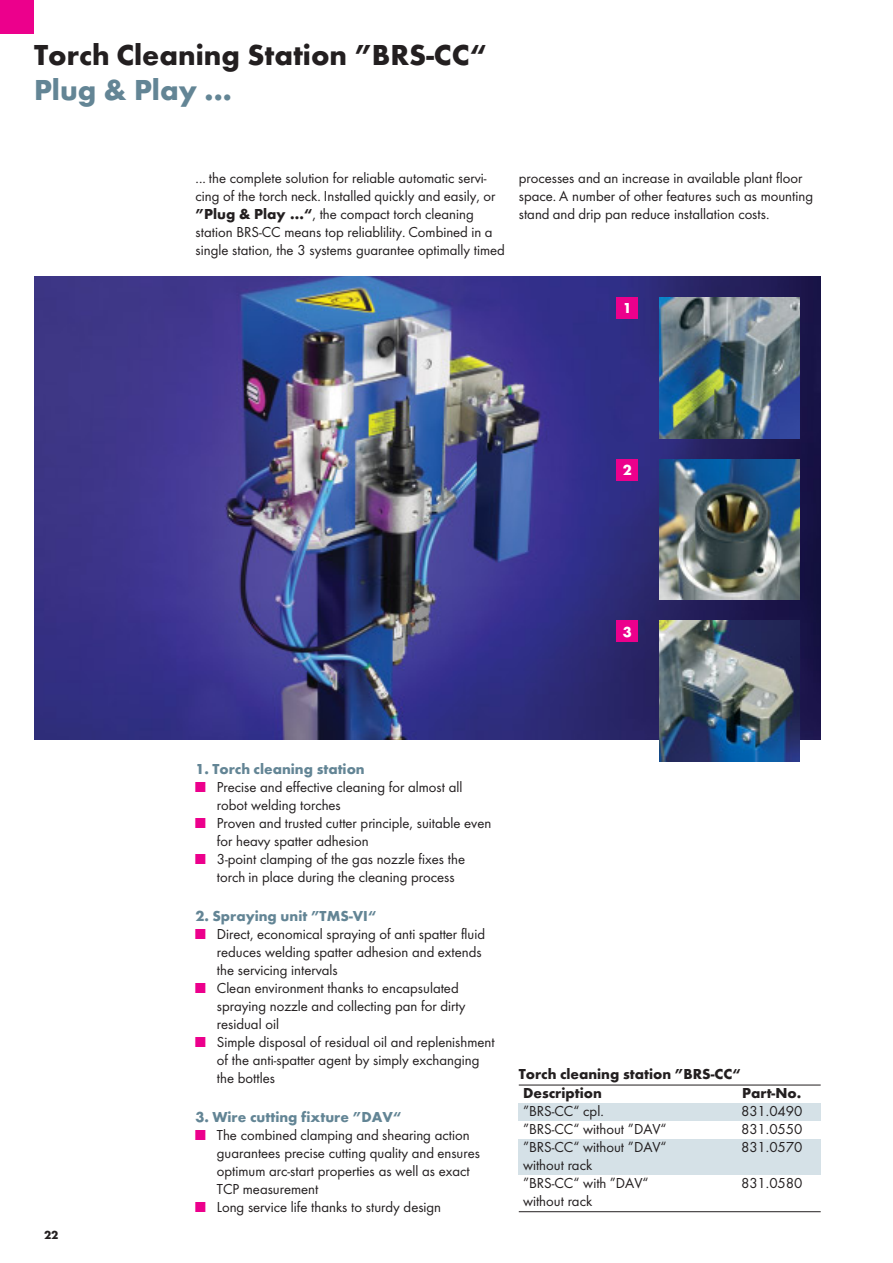
<style>
.page{position:relative;width:893px;height:1263px;background:#fff}
.page>*{position:absolute;margin:0;border:0;box-sizing:border-box;transform-origin:0 0}
.t1{font:700 30px "Futura TOT";color:#231f20}
.t2{font:700 30px "Futura TOT";color:#638595}
.t3{font:15px/18px "Futura TOT Boo";color:#231f20}
.t4{font:700 15px "Futura TOT";color:#638595}
.t5{font:700 15px/18.8px "Futura TOT";color:#231f20}
.t6{font:15px "Futura TOT Boo";color:#ec008c}
.t7{font:700 15px "Futura TOT";color:#fff}
.t8{font:700 12px "Futura TOT";color:#231f20}
.s1{font-family:"Futura TOT";font-weight:700}
</style>
<div class="page">
<div style="left:0;top:0;width:34px;height:34px;background:#ec008c"></div>
<img style="left:34px;top:276px;width:787px;height:464px">
<img style="left:659px;top:298px;width:140px;height:140px">
<img style="left:659px;top:459px;width:140px;height:141px">
<img style="left:659px;top:621px;width:140px;height:140px">
<div style="left:723px;top:1103px;width:98px;height:18px;background:#d5e1e7"></div>
<div style="left:723px;top:1139px;width:98px;height:18px;background:#d5e1e7"></div>
<div style="left:723px;top:1157px;width:98px;height:18px;background:#d5e1e7"></div>
<div style="left:617px;top:298px;width:21px;height:21px;background:#ec008c"></div>
<div style="left:617px;top:459px;width:21px;height:21px;background:#ec008c"></div>
<div style="left:617px;top:621px;width:21px;height:21px;background:#ec008c"></div>
<div style="left:519px;top:1103px;width:204px;height:18px;background:#d5e1e7"></div>
<div style="left:519px;top:1139px;width:204px;height:18px;background:#d5e1e7"></div>
<div style="left:519px;top:1157px;width:204px;height:18px;background:#d5e1e7"></div>
<hr style="left:519px;top:1085px;width:302px;height:1px;background:#231f20">
<hr style="left:519px;top:1211px;width:302px;height:1px;background:#231f20">
<h1 class="t1" style="left:34px;top:43px;width:454px">Torch Cleaning Station ”BRS-CC“</h1>
<h1 class="t2" style="left:34px;top:78px;width:199px">Plug &amp; Play ...</h1>
<p class="t3" style="left:196px;top:170px;width:311px">... the complete solution for reliable automatic servi&shy;cing of the torch neck. Installed quickly and easily, or <span class="s1">”Plug &amp; Play ...“</span>, the compact torch cleaning station BRS-CC means top reliablility. Combined in a single station, the 3 systems guarantee optimally timed</p>
<p class="t3" style="left:519px;top:170px;width:296px">processes and an increase in available plant floor space. A number of other features such as mounting stand and drip pan reduce installation costs.</p>
<p class="t7" style="left:623px;top:302px;width:10px">1</p>
<p class="t7" style="left:623px;top:464px;width:10px">2</p>
<p class="t8" style="left:44px;top:1230px;width:16px">22</p>
<p class="t7" style="left:623px;top:626px;width:10px">3</p>
<p class="t4" style="left:196px;top:763px;width:171px">1. Torch cleaning station</p>
<p class="t6" style="left:196px;top:781px;width:12px">■</p>
<p class="t6" style="left:196px;top:817px;width:12px">■</p>
<p class="t6" style="left:196px;top:853px;width:12px">■</p>
<p class="t3" style="left:217px;top:779px;width:276px">Precise and effective cleaning for almost all robot welding torches<br>Proven and trusted cutter principle, suitable even for heavy spatter adhesion<br>3-point clamping of the gas nozzle fixes the torch in place during the cleaning process</p>
<p class="t4" style="left:196px;top:910px;width:182px">2. Spraying unit ”TMS-VI“</p>
<p class="t6" style="left:196px;top:928px;width:12px">■</p>
<p class="t6" style="left:196px;top:982px;width:12px">■</p>
<p class="t6" style="left:196px;top:1036px;width:12px">■</p>
<p class="t3" style="left:217px;top:926px;width:279px">Direct, economical spraying of anti spatter fluid reduces welding spatter adhesion and extends the servicing intervals<br>Clean environment thanks to encapsulated spraying nozzle and collecting pan for dirty residual oil<br>Simple disposal of residual oil and replenishment of the anti-spatter agent by simply exchanging the bottles</p>
<p class="t4" style="left:196px;top:1111px;width:207px">3. Wire cutting fixture ”DAV“</p>
<p class="t6" style="left:196px;top:1129px;width:12px">■</p>
<p class="t6" style="left:196px;top:1201px;width:12px">■</p>
<p class="t3" style="left:217px;top:1127px;width:265px">The combined clamping and shearing action guarantees precise cutting quality and ensures optimum arc-start properties as well as exact TCP measurement<br>Long service life thanks to sturdy design</p>
<p class="t5" style="left:519px;top:1066px;width:224px">Torch cleaning station ”BRS-CC“<br>Description</p>
<p class="t5" style="left:742px;top:1085px;width:61px">Part-No.</p>
<p class="t3" style="left:523px;top:1103px;width:145px">”BRS-CC“ cpl.<br>”BRS-CC“ without ”DAV“ ”BRS-CC“ without ”DAV“ without rack<br>”BRS-CC“ with ”DAV“ without rack</p>
<p class="t3" style="left:741px;top:1103px;width:63px;text-align:justify">831.0490<br>831.0550<br>831.0570</p>
<p class="t3" style="left:741px;top:1175px;width:63px">831.0580</p>
</div>
